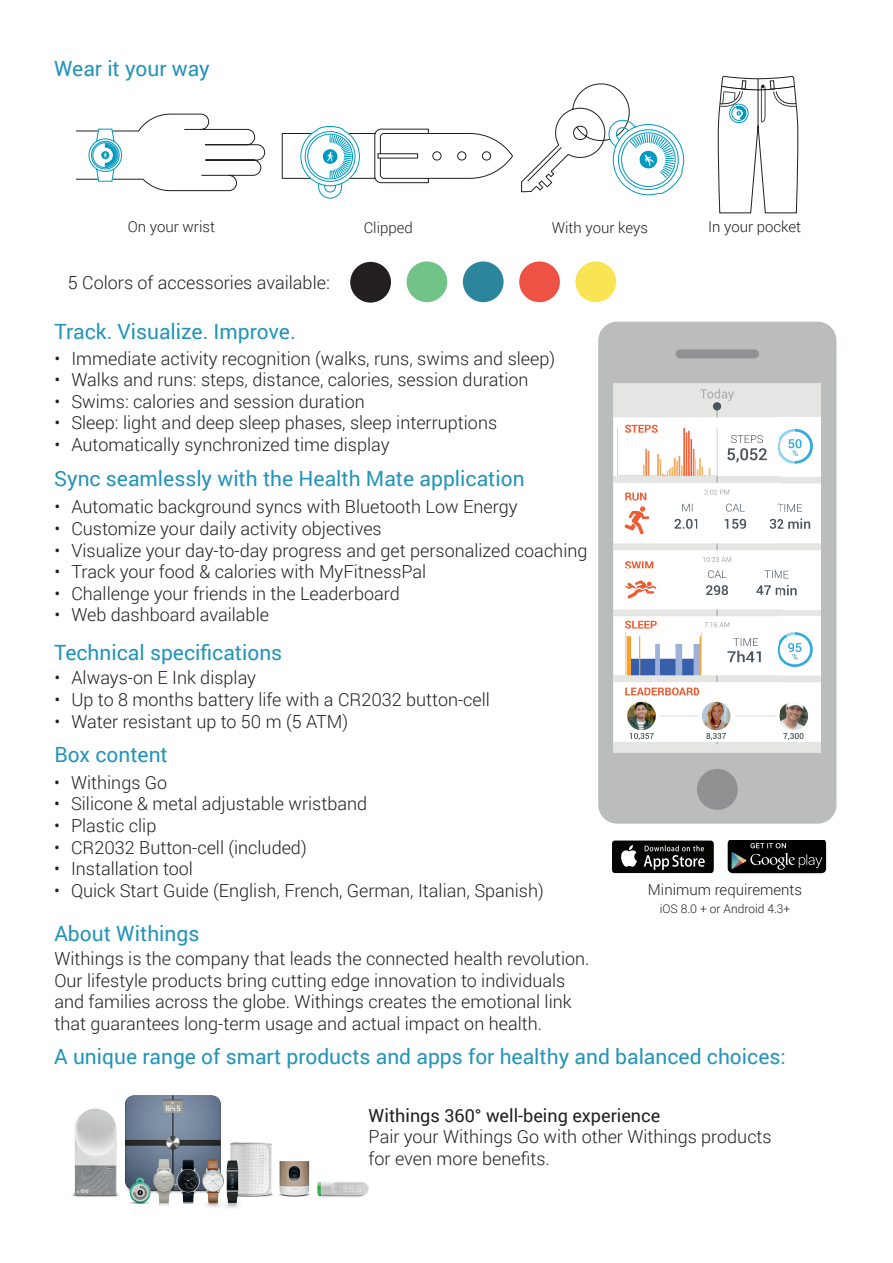
<style>
.page{position:relative;width:893px;height:1263px;background:#fff}
.page>*{position:absolute;margin:0;border:0;box-sizing:border-box;transform-origin:0 0}
.t1{font:21px "Roboto";color:#2394b9}
.t2{font:300 18px/21.6px "Roboto";color:#231f20}
.t3{font:18px "Roboto";color:#231f20}
.t4{font:300 15px "Roboto";color:#231f20}
.t5{font:300 12px "Roboto";color:#231f20}
</style>
<div class="page">
<img style="left:728px;top:840px;width:98px;height:33px">
<div style="left:612px;top:840px;width:102px;height:33px;background:#040503;border-radius:3px"></div>
<svg style="left:621px;top:845px;width:16px;height:22px"></svg>
<svg style="left:644px;top:845px;width:61px;height:25px"></svg>
<svg style="left:281px;top:126px;width:232px;height:73px"></svg>
<svg style="left:521px;top:83px;width:164px;height:113px"></svg>
<svg style="left:76px;top:114px;width:189px;height:77px"></svg>
<svg style="left:718px;top:76px;width:80px;height:137px"></svg>
<div style="left:350px;top:262px;width:41px;height:41px;background:#231f20;border-radius:50%"></div>
<div style="left:407px;top:261px;width:40px;height:41px;background:#71c388;border-radius:50%"></div>
<div style="left:463px;top:261px;width:41px;height:41px;background:#2b859c;border-radius:50%"></div>
<div style="left:519px;top:261px;width:41px;height:41px;background:#ed5244;border-radius:50%"></div>
<div style="left:575px;top:261px;width:41px;height:41px;background:#f9e453;border-radius:50%"></div>
<div style="left:598px;top:322px;width:238px;height:502px;background:#bbbdbd;border-radius:19px"></div>
<div style="left:676px;top:349px;width:83px;height:9px;background:#909192;border-radius:5px"></div>
<div style="left:697px;top:769px;width:41px;height:41px;background:#909192;border-radius:50%"></div>
<img style="left:614px;top:384px;width:207px;height:368px">
<img style="left:72px;top:1095px;width:297px;height:114px">
<p class="t1" style="left:54px;top:54px;width:157px">Wear it your way</p>
<p class="t4" style="left:128px;top:216px;width:89px">On your wrist</p>
<p class="t4" style="left:364px;top:217px;width:51px">Clipped</p>
<p class="t4" style="left:552px;top:217px;width:98px">With your keys</p>
<p class="t2" style="left:68px;top:272px;width:263px">5 Colors of accessories available:</p>
<p class="t1" style="left:54px;top:317px;width:243px">Track. Visualize. Improve.</p>
<p class="t2" style="left:54px;top:347px;width:502px">• Immediate activity recognition (walks, runs, swims and sleep)</p>
<p class="t2" style="left:54px;top:368px;width:476px">• Walks and runs: steps, distance, calories, session duration</p>
<p class="t2" style="left:54px;top:390px;width:312px">• Swims: calories and session duration</p>
<p class="t2" style="left:54px;top:412px;width:444px">• Sleep: light and deep sleep phases, sleep interruptions</p>
<p class="t2" style="left:54px;top:433px;width:337px">• Automatically synchronized time display</p>
<p class="t1" style="left:54px;top:464px;width:472px">Sync seamlessly with the Health Mate application</p>
<p class="t2" style="left:54px;top:496px;width:465px">• Automatic background syncs with Bluetooth Low Energy</p>
<p class="t2" style="left:54px;top:517px;width:329px">• Customize your daily activity objectives</p>
<p class="t2" style="left:54px;top:539px;width:535px">• Visualize your day-to-day progress and get personalized coaching</p>
<p class="t2" style="left:54px;top:560px;width:373px">• Track your food &amp; calories with MyFitnessPal</p>
<p class="t2" style="left:54px;top:582px;width:347px">• Challenge your friends in the Leaderboard</p>
<p class="t2" style="left:54px;top:604px;width:216px">• Web dashboard available</p>
<p class="t1" style="left:54px;top:638px;width:230px">Technical specifications</p>
<p class="t2" style="left:54px;top:667px;width:203px">• Always-on E Ink display</p>
<p class="t2" style="left:54px;top:688px;width:437px">• Up to 8 months battery life with a CR2032 button-cell</p>
<p class="t2" style="left:54px;top:710px;width:295px">• Water resistant up to 50 m (5 ATM)</p>
<p class="t1" style="left:54px;top:740px;width:115px">Box content</p>
<p class="t4" style="left:708px;top:216px;width:95px">In your pocket</p>
<p class="t2" style="left:54px;top:771px;width:115px">• Withings Go</p>
<p class="t2" style="left:54px;top:793px;width:315px">• Silicone &amp; metal adjustable wristband</p>
<p class="t2" style="left:54px;top:814px;width:104px">• Plastic clip</p>
<p class="t2" style="left:54px;top:836px;width:254px">• CR2032 Button-cell (included)</p>
<p class="t2" style="left:54px;top:857px;width:140px">• Installation tool</p>
<p class="t2" style="left:54px;top:879px;width:491px">• Quick Start Guide (English, French, German, Italian, Spanish)</p>
<p class="t4" style="left:648px;top:879px;width:156px">Minimum requirements</p>
<p class="t5" style="left:660px;top:901px;width:132px">iOS 8.0 + or Android 4.3+</p>
<p class="t1" style="left:54px;top:918px;width:147px">About Withings</p>
<p class="t2" style="left:54px;top:947px;width:537px">Withings is the company that leads the connected health revolution.<br>Our lifestyle products bring cutting edge innovation to individuals and families across the globe. Withings creates the emotional link that guarantees long-term usage and actual impact on health.</p>
<p class="t1" style="left:54px;top:1041px;width:733px">A unique range of smart products and apps for healthy and balanced choices:</p>
<p class="t3" style="left:369px;top:1102px;width:293px">Withings 360° well-being experience</p>
<p class="t2" style="left:369px;top:1125px;width:405px">Pair your Withings Go with other Withings products for even more benefits.</p>
</div>
